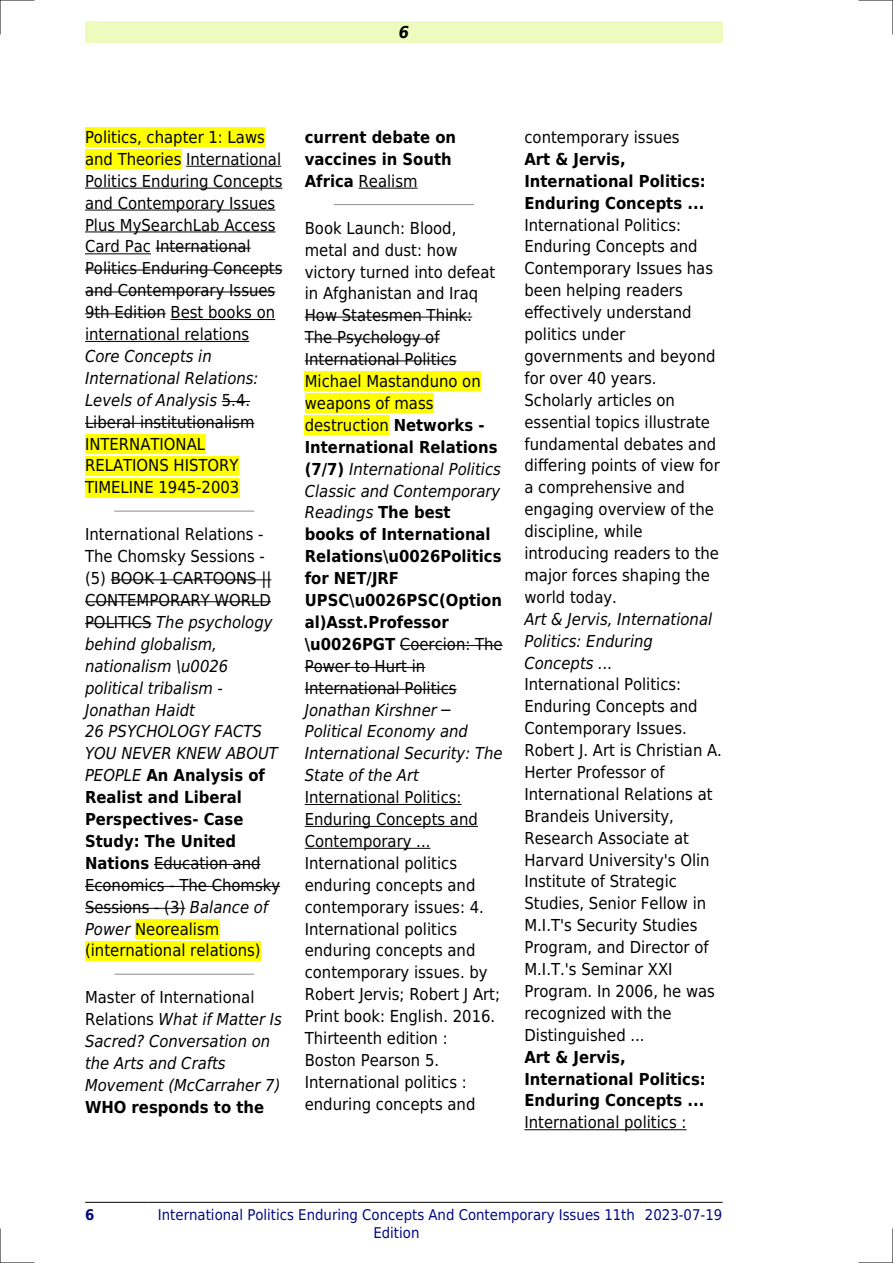
<style>
.page{position:relative;width:893px;height:1263px;background:#fff}
.page>*{position:absolute;margin:0;border:0;box-sizing:border-box;transform-origin:0 0}
.t1{font:16.5px/21.9px "DejaVu Sans Condensed";color:#000}
.t2{font:italic 16.5px/21.9px "DejaVu Sans Condensed";color:#000}
.t3{font:700 16.5px/21.9px "DejaVu Sans Condensed";color:#000}
.t4{font:italic 700 16.5px "DejaVu Sans Condensed";color:#000}
.t5{font:14.85px/17.7px "DejaVu Sans Condensed";color:#000880;text-align:center}
.t6{font:700 14.85px "DejaVu Sans Condensed";color:#000880}
.s1{font-style:italic}
.s2{font-weight:700}
.s3{font-style:normal}
.s4{font-weight:400}
</style>
<div class="page">
<div style="left:85px;top:21px;width:638px;height:22px;background:#effbbe"></div>
<hr style="left:85px;top:1202px;width:63px;height:1px;background:#000">
<hr style="left:148px;top:1202px;width:497px;height:1px;background:#000">
<hr style="left:645px;top:1202px;width:77px;height:1px;background:#000">
<div style="left:85px;top:128px;width:180px;height:19px;background:#ff0"></div>
<div style="left:85px;top:150px;width:96px;height:19px;background:#ff0"></div>
<hr style="left:186px;top:166px;width:95px;height:1px;background:#000">
<hr style="left:85px;top:188px;width:197px;height:1px;background:#000">
<hr style="left:85px;top:210px;width:190px;height:1px;background:#000">
<hr style="left:85px;top:232px;width:190px;height:1px;background:#000">
<hr style="left:85px;top:253px;width:66px;height:1px;background:#000">
<hr style="left:156px;top:248px;width:95px;height:1px;background:#000">
<hr style="left:85px;top:270px;width:197px;height:1px;background:#000">
<hr style="left:85px;top:292px;width:190px;height:1px;background:#000">
<hr style="left:85px;top:313px;width:81px;height:1px;background:#000">
<hr style="left:170px;top:319px;width:105px;height:1px;background:#000">
<hr style="left:85px;top:341px;width:164px;height:1px;background:#000">
<svg style="left:222px;top:401px;width:28px;height:1px"></svg>
<hr style="left:85px;top:423px;width:169px;height:1px;background:#000">
<div style="left:85px;top:434px;width:120px;height:19px;background:#ff0"></div>
<div style="left:85px;top:456px;width:154px;height:19px;background:#ff0"></div>
<div style="left:85px;top:478px;width:154px;height:19px;background:#ff0"></div>
<hr style="left:115px;top:510px;width:139px;height:2px;background:#999">
<hr style="left:111px;top:579px;width:160px;height:1px;background:#000">
<hr style="left:85px;top:601px;width:186px;height:1px;background:#000">
<hr style="left:85px;top:623px;width:67px;height:1px;background:#000">
<hr style="left:154px;top:864px;width:107px;height:1px;background:#000">
<hr style="left:85px;top:886px;width:195px;height:1px;background:#000">
<hr style="left:85px;top:908px;width:100px;height:1px;background:#000">
<div style="left:135px;top:919px;width:84px;height:19px;background:#ff0"></div>
<div style="left:85px;top:941px;width:176px;height:19px;background:#ff0"></div>
<hr style="left:115px;top:974px;width:139px;height:1px;background:#999">
<hr style="left:359px;top:188px;width:59px;height:1px;background:#000">
<hr style="left:334px;top:204px;width:139px;height:1px;background:#999">
<hr style="left:305px;top:317px;width:167px;height:1px;background:#000">
<hr style="left:305px;top:339px;width:135px;height:1px;background:#000">
<hr style="left:305px;top:360px;width:152px;height:1px;background:#000">
<div style="left:305px;top:372px;width:176px;height:19px;background:#ff0"></div>
<div style="left:305px;top:394px;width:128px;height:19px;background:#ff0"></div>
<div style="left:305px;top:415px;width:84px;height:20px;background:#ff0"></div>
<hr style="left:400px;top:645px;width:103px;height:1px;background:#000">
<hr style="left:305px;top:667px;width:120px;height:1px;background:#000">
<hr style="left:305px;top:689px;width:152px;height:1px;background:#000">
<hr style="left:305px;top:804px;width:157px;height:1px;background:#000">
<hr style="left:305px;top:826px;width:173px;height:1px;background:#000">
<hr style="left:305px;top:848px;width:125px;height:1px;background:#000">
<hr style="left:524px;top:1129px;width:162px;height:1px;background:#000">
<hr style="left:0;top:0;width:34px;height:1px;background:#000">
<hr style="left:859px;top:0;width:34px;height:1px;background:#000">
<hr style="left:0;top:1262px;width:34px;height:1px;background:#000">
<hr style="left:859px;top:1262px;width:34px;height:1px;background:#000">
<hr style="left:0;top:0;width:1px;height:34px;background:#000">
<hr style="left:0;top:1229px;width:1px;height:34px;background:#000">
<hr style="left:892px;top:0;width:1px;height:34px;background:#000">
<hr style="left:892px;top:1229px;width:1px;height:34px;background:#000">
<p class="t4" style="left:399px;top:23px;width:12px">6</p>
<p class="t1" style="left:85px;top:126px;width:199px">Politics, chapter 1: Laws and Theories International<br>Politics Enduring Concepts and Contemporary Issues<br>Plus MySearchLab Access<br>Card Pac International<br>Politics Enduring Concepts and Contemporary Issues<br>9th Edition Best books on international relations</p>
<p class="t1" style="left:85px;top:345px;width:175px"><span class="s1">Core Concepts in<br>International Relations:<br>Levels of Analysis</span> 5.4.<br>Liberal institutionalism<br>INTERNATIONAL<br>RELATIONS HISTORY<br>TIMELINE 1945-2003</p>
<p class="t1" style="left:85px;top:524px;width:197px">International Relations -<br>The Chomsky Sessions - (5) BOOK 1 CARTOONS ||<br>CONTEMPORARY WORLD<br>POLITICS <span class="s1">The psychology behind globalism, nationalism \u0026 political tribalism -<br>Jonathan Haidt<br>26 PSYCHOLOGY FACTS<br>YOU NEVER KNEW ABOUT<br>PEOPLE</span> <span class="s2">An Analysis of<br>Realist and Liberal<br>Perspectives- Case<br>Study: The United<br>Nations</span> Education and<br>Economics - The Chomsky<br>Sessions - (3) <span class="s1">Balance of<br>Power</span> Neorealism (international relations)</p>
<p class="t2" style="left:85px;top:987px;width:198px"><span class="s3">Master of International<br>Relations</span> What if Matter Is<br>Sacred? Conversation on the Arts and Crafts<br>Movement (McCarraher 7)</p>
<p class="t3" style="left:85px;top:1096px;width:181px">WHO responds to the</p>
<p class="t3" style="left:305px;top:126px;width:153px">current debate on vaccines in South<br>Africa <span class="s4">Realism</span></p>
<p class="t1" style="left:305px;top:217px;width:199px">Book Launch: Blood, metal and dust: how victory turned into defeat in Afghanistan and Iraq<br>How Statesmen Think:<br>The Psychology of<br>International Politics<br>Michael Mastanduno on weapons of mass destruction <span class="s2">Networks -<br>International Relations (7/7)</span> <span class="s1">International Politics<br>Classic and Contemporary<br>Readings</span> <span class="s2">The best books of International<br>Relations\u0026Politics for NET/JRF<br>UPSC\u0026PSC(Option al)Asst.Professor \u0026PGT</span> Coercion: The<br>Power to Hurt in<br>International Politics</p>
<p class="t2" style="left:305px;top:699px;width:199px">Jonathan Kirshner<br>Political Economy and<br>International Security: The<br>State of the Art</p>
<p class="t1" style="left:305px;top:786px;width:197px">International Politics:<br>Enduring Concepts and<br>Contemporary ...<br>International politics enduring concepts and contemporary issues: 4.<br>International politics enduring concepts and contemporary issues. by<br>Robert Jervis; Robert J Art;<br>Print book: English. 2016.<br>Thirteenth edition :<br>Boston Pearson 5.<br>International politics : enduring concepts and</p>
<p class="t1" style="left:524px;top:126px;width:157px">contemporary issues</p>
<p class="t3" style="left:524px;top:148px;width:183px">Art &amp; Jervis,<br>International Politics:<br>Enduring Concepts ...</p>
<p class="t1" style="left:524px;top:214px;width:197px">International Politics:<br>Enduring Concepts and<br>Contemporary Issues has been helping readers effectively understand politics under governments and beyond for over 40 years.<br>Scholarly articles on essential topics illustrate fundamental debates and differing points of view for a comprehensive and engaging overview of the discipline, while introducing readers to the major forces shaping the world today.</p>
<p class="t2" style="left:524px;top:608px;width:189px">Art &amp; Jervis, International<br>Politics: Enduring<br>Concepts ...</p>
<p class="t1" style="left:524px;top:674px;width:199px">International Politics:<br>Enduring Concepts and<br>Contemporary Issues.<br>Robert J. Art is Christian A.<br>Herter Professor of<br>International Relations at<br>Brandeis University,<br>Research Associate at<br>Harvard University's Olin<br>Institute of Strategic<br>Studies, Senior Fellow in<br>M.I.T's Security Studies<br>Program, and Director of<br>M.I.T.'s Seminar XXI<br>Program. In 2006, he was recognized with the<br>Distinguished ...</p>
<p class="t3" style="left:524px;top:1046px;width:183px">Art &amp; Jervis,<br>International Politics:<br>Enduring Concepts ...</p>
<p class="t1" style="left:524px;top:1112px;width:164px">International politics :</p>
<p class="t6" style="left:85px;top:1206px;width:11px">6</p>
<p class="t5" style="left:158px;top:1206px;width:479px">International Politics Enduring Concepts And Contemporary Issues 11th<br>Edition</p>
<p class="t5" style="left:645px;top:1206px;width:79px">2023-07-19</p>
</div>
